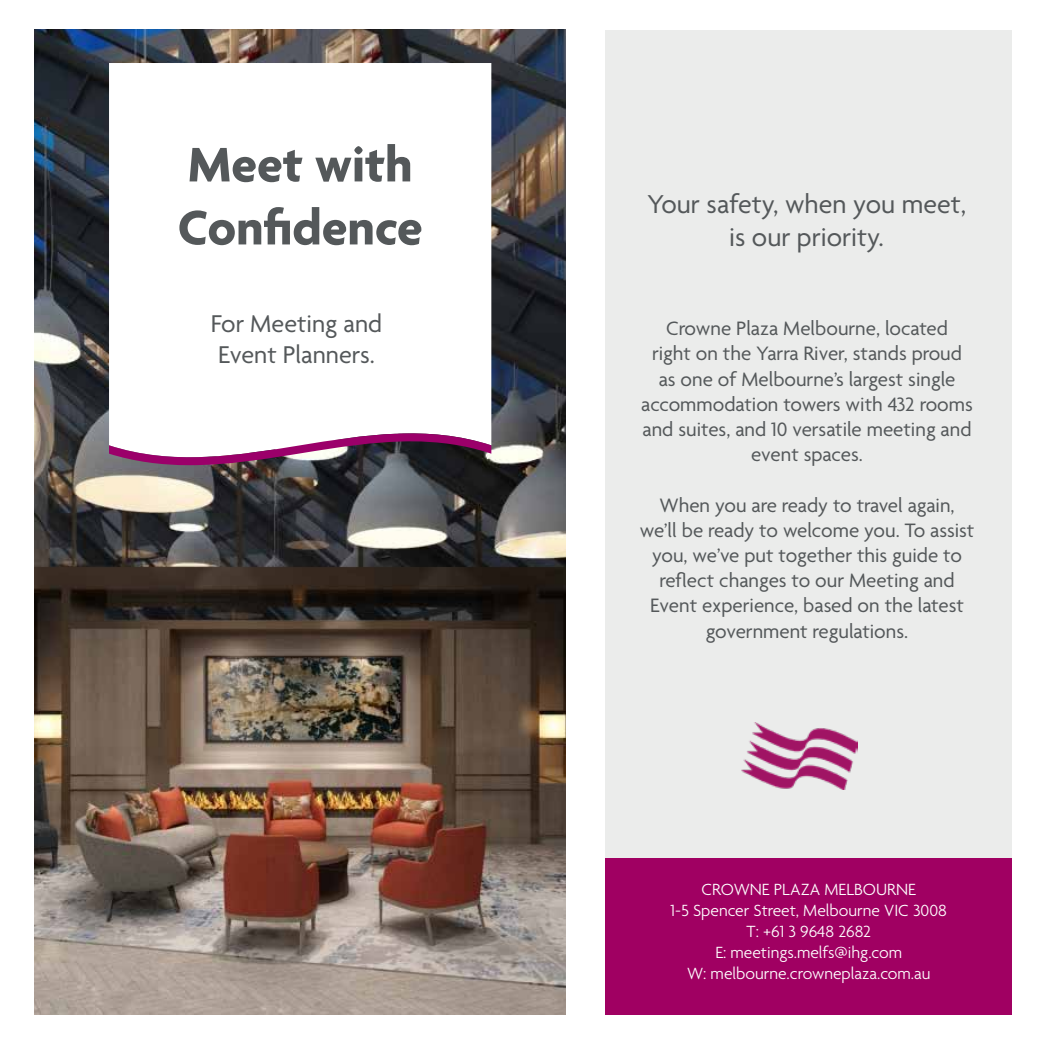
<style>
.page{position:relative;width:1042px;height:1042px;background:#fff}
.page>*{position:absolute;margin:0;border:0;box-sizing:border-box;transform-origin:0 0}
.t1{font:700 52.5px/63px "Agenda";color:#54585a}
.t2{font:28px/33.6px "Agenda";color:#54585a;text-align:center}
.t3{font:26.25px/31.5px "Agenda";color:#54585a}
.t4{font:21px/25.2px "Agenda";color:#54585a;text-align:center}
.t5{font:300 17.5px/21px "Agenda";color:#fff;text-align:center}
</style>
<div class="page">
<div style="left:605px;top:30px;width:407px;height:984px;background:#ebeceb"></div>
<img style="left:35px;top:30px;width:531px;height:984px">
<img style="left:742px;top:722px;width:116px;height:67px">
<svg style="left:109px;top:63px;width:382px;height:341px"></svg>
<svg style="left:109px;top:404px;width:382px;height:61px"></svg>
<div style="left:198px;top:76px;width:205px;height:104px;background:#fff"></div>
<div style="left:605px;top:858px;width:407px;height:156px;background:#a00062"></div>
<h1 class="t1" style="left:178px;top:136px;width:246px">Meet with<br>Confidence</h1>
<p class="t3" style="left:211px;top:309px;width:173px">For Meeting and<br>Event Planners.</p>
<h2 class="t2" style="left:647px;top:188px;width:320px">Your safety, when you meet, is our priority.</h2>
<p class="t4" style="left:641px;top:317px;width:333px">Crowne Plaza Melbourne, located<br>right on the Yarra River, stands proud as one of Melbourne’s largest single accommodation towers with 432 rooms and suites, and 10 versatile meeting and event spaces.</p>
<p class="t4" style="left:640px;top:493px;width:336px">When you are ready to travel again, we’ll be ready to welcome you. To assist you, we’ve put together this guide to reflect changes to our Meeting and Event experience, based on the latest government regulations.</p>
<p class="t5" style="left:670px;top:880px;width:278px">CROWNE PLAZA MELBOURNE<br>1-5 Spencer Street, Melbourne VIC 3008<br>T: +61 3 9648 2682<br>E: meetings.melfs@ihg.com<br>W: melbourne.crowneplaza.com.au</p>
</div>
